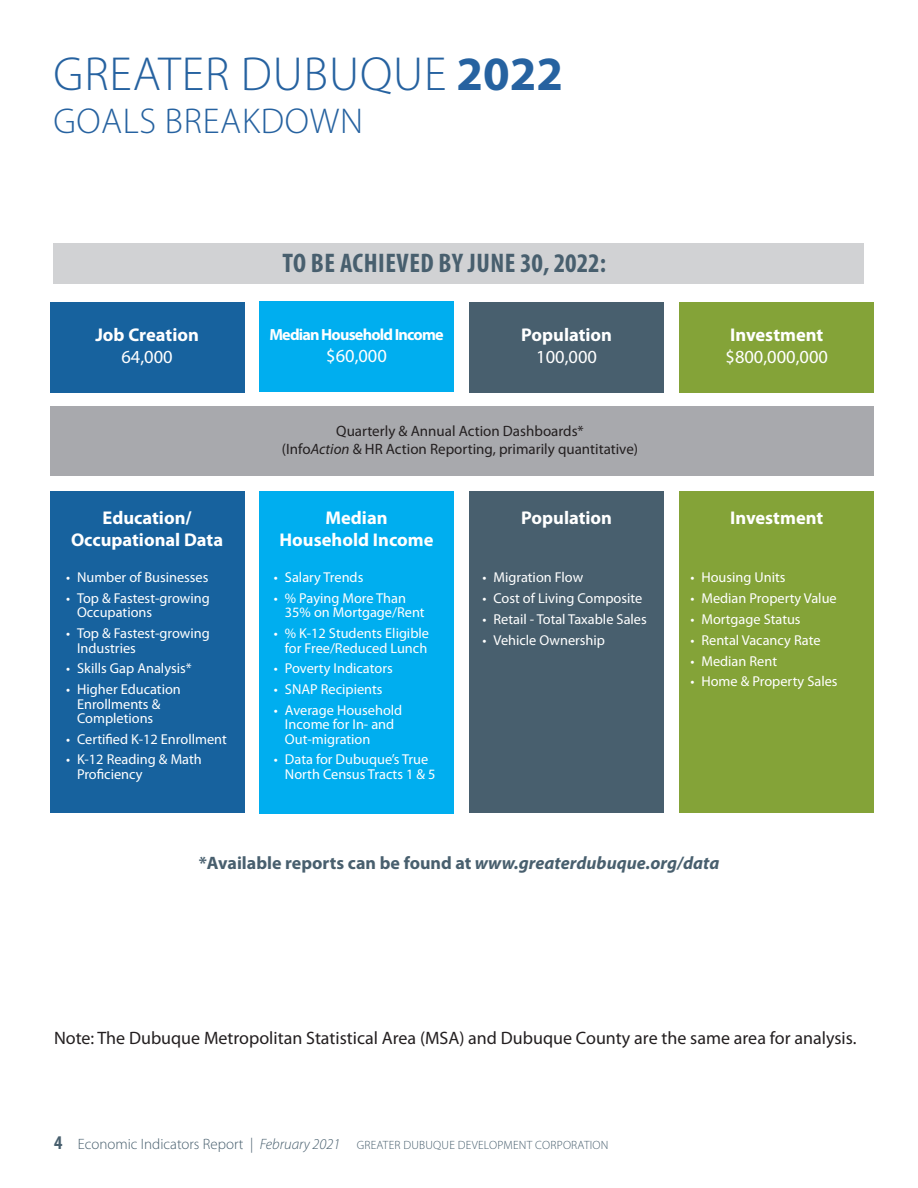
<style>
.page{position:relative;width:918px;height:1188px;background:#fff}
.page>*{position:absolute;margin:0;border:0;box-sizing:border-box;transform-origin:0 0}
.t1{font:300 48px "Myriad Pro";letter-spacing:.02em;color:#2662a0}
.t2{font:300 36px "Myriad Pro";letter-spacing:.02em;color:#2662a0}
.t3{font:700 condensed 27px "Myriad Pro";letter-spacing:.02em;color:#485f6e}
.t4{font:700 18.45px/22.2px "Myriad Pro";color:#fff;text-align:center}
.t5{font:18.45px/22.2px "Myriad Pro";color:#fff}
.t6{font:18px "Myriad Pro";color:#231f20}
.t7{font:700 18px "Myriad Pro";color:#485f6e}
.t8{font:700 16.2px "Myriad Pro";letter-spacing:-.05em;color:#fff}
.t9{font:15px "Myriad Pro";color:#231f20}
.t10{font:14.4px/14.4px "Myriad Pro";color:#fff}
.t11{font:300 12px "Myriad Pro";letter-spacing:.02em;color:#485f6e}
.s1{font-weight:700}
.s2{font-weight:400}
.s3{font-style:italic}
.s4{font-weight:700;font-stretch:condensed;font-size:19.5px}
.s5{font-size:15px}
.s6{font-style:italic;font-size:15px}
</style>
<div class="page">
<div style="left:53px;top:243px;width:811px;height:40px;background:#d1d2d4"></div>
<div style="left:50px;top:406px;width:824px;height:70px;background:#a8a9ad"></div>
<div style="left:50px;top:302px;width:194px;height:91px;background:#17629e"></div>
<div style="left:50px;top:491px;width:194px;height:322px;background:#17629e"></div>
<div style="left:260px;top:302px;width:194px;height:90px;background:#00aeef"></div>
<div style="left:260px;top:491px;width:194px;height:323px;background:#00aeef"></div>
<div style="left:470px;top:302px;width:194px;height:91px;background:#485f6e"></div>
<div style="left:470px;top:491px;width:194px;height:322px;background:#485f6e"></div>
<div style="left:680px;top:302px;width:194px;height:91px;background:#84a338"></div>
<div style="left:680px;top:491px;width:194px;height:322px;background:#84a338"></div>
<p class="t1" style="left:54px;top:45px;width:511px">GREATER DUBUQUE <span class="s1">2022</span></p>
<p class="t2" style="left:53px;top:100px;width:311px">GOALS BREAKDOWN</p>
<p class="t3" style="left:282px;top:246px;width:325px">TO BE ACHIEVED BY JUNE 30, 2022:</p>
<p class="t4" style="left:95px;top:323px;width:105px">Job Creation<br><span class="s2">64,000</span></p>
<p class="t8" style="left:269px;top:324px;width:176px">Median Household Income</p>
<p class="t5" style="left:326px;top:344px;width:62px">$60,000</p>
<p class="t4" style="left:521px;top:323px;width:92px">Population<br><span class="s2">100,000</span></p>
<p class="t5" style="left:726px;top:323px;width:104px"><span class="s1">Investment </span>$800,000,000</p>
<p class="t9" style="left:336px;top:421px;width:249px">Quarterly &amp; Annual Action Dashboards*</p>
<p class="t9" style="left:282px;top:439px;width:358px">(Info<span class="s3">Action</span> &amp; HR Action Reporting, primarily quantitative)</p>
<p class="t4" style="left:71px;top:506px;width:154px">Education/<br>Occupational Data</p>
<p class="t4" style="left:280px;top:506px;width:155px">Median<br>Household Income</p>
<p class="t4" style="left:521px;top:506px;width:92px">Population</p>
<p class="t4" style="left:730px;top:506px;width:95px">Investment</p>
<p class="t10" style="left:66px;top:570px;width:144px">• Number of Businesses</p>
<p class="t10" style="left:77px;top:591px;width:134px;text-indent:-11px">• Top &amp; Fastest-growing<br>Occupations</p>
<p class="t10" style="left:77px;top:626px;width:134px;text-indent:-11px">• Top &amp; Fastest-growing<br>Industries</p>
<p class="t10" style="left:66px;top:661px;width:127px">• Skills Gap Analysis*</p>
<p class="t10" style="left:77px;top:682px;width:105px;text-indent:-11px">• Higher Education<br>Enrollments &amp;<br>Completions</p>
<p class="t10" style="left:66px;top:731px;width:162px">• Certified K-12 Enrollment</p>
<p class="t10" style="left:77px;top:752px;width:126px;text-indent:-11px">• K-12 Reading &amp; Math<br>Proficiency</p>
<p class="t10" style="left:274px;top:570px;width:91px">• Salary Trends</p>
<p class="t10" style="left:285px;top:591px;width:141px;text-indent:-11px">• % Paying More Than<br>35% on Mortgage/Rent</p>
<p class="t10" style="left:274px;top:626px;width:157px;text-align:right">• % K-12 Students Eligible for Free/Reduced Lunch</p>
<p class="t10" style="left:274px;top:661px;width:120px">• Poverty Indicators</p>
<p class="t10" style="left:274px;top:682px;width:110px">• SNAP Recipients</p>
<p class="t10" style="left:285px;top:703px;width:119px;text-indent:-11px">• Average Household<br>Income for In- and<br>Out-migration</p>
<p class="t10" style="left:285px;top:752px;width:152px;text-indent:-11px">• Data for Dubuque’s True<br>North Census Tracts 1 &amp; 5</p>
<p class="t10" style="left:482px;top:570px;width:102px">• Migration Flow</p>
<p class="t10" style="left:482px;top:591px;width:161px">• Cost of Living Composite</p>
<p class="t10" style="left:482px;top:612px;width:166px">• Retail - Total Taxable Sales</p>
<p class="t10" style="left:482px;top:632px;width:124px">• Vehicle Ownership</p>
<p class="t10" style="left:690px;top:570px;width:97px">• Housing Units</p>
<p class="t10" style="left:690px;top:591px;width:148px">• Median Property Value</p>
<p class="t10" style="left:690px;top:612px;width:112px">• Mortgage Status</p>
<p class="t10" style="left:690px;top:632px;width:132px">• Rental Vacancy Rate</p>
<p class="t10" style="left:690px;top:653px;width:88px">• Median Rent</p>
<p class="t10" style="left:690px;top:674px;width:149px">• Home &amp; Property Sales</p>
<p class="t7" style="left:199px;top:851px;width:522px">*Available reports can be found at <span class="s3">www.greaterdubuque.org/data</span></p>
<p class="t6" style="left:54px;top:1027px;width:804px">Note: The Dubuque Metropolitan Statistical Area (MSA) and Dubuque County are the same area for analysis.</p>
<p class="t11" style="left:54px;top:1137px;width:556px"><span class="s4">4</span> <span class="s5">Economic Indicators Report |</span> <span class="s6">February 2021</span> GREATER DUBUQUE DEVELOPMENT CORPORATION</p>
</div>
